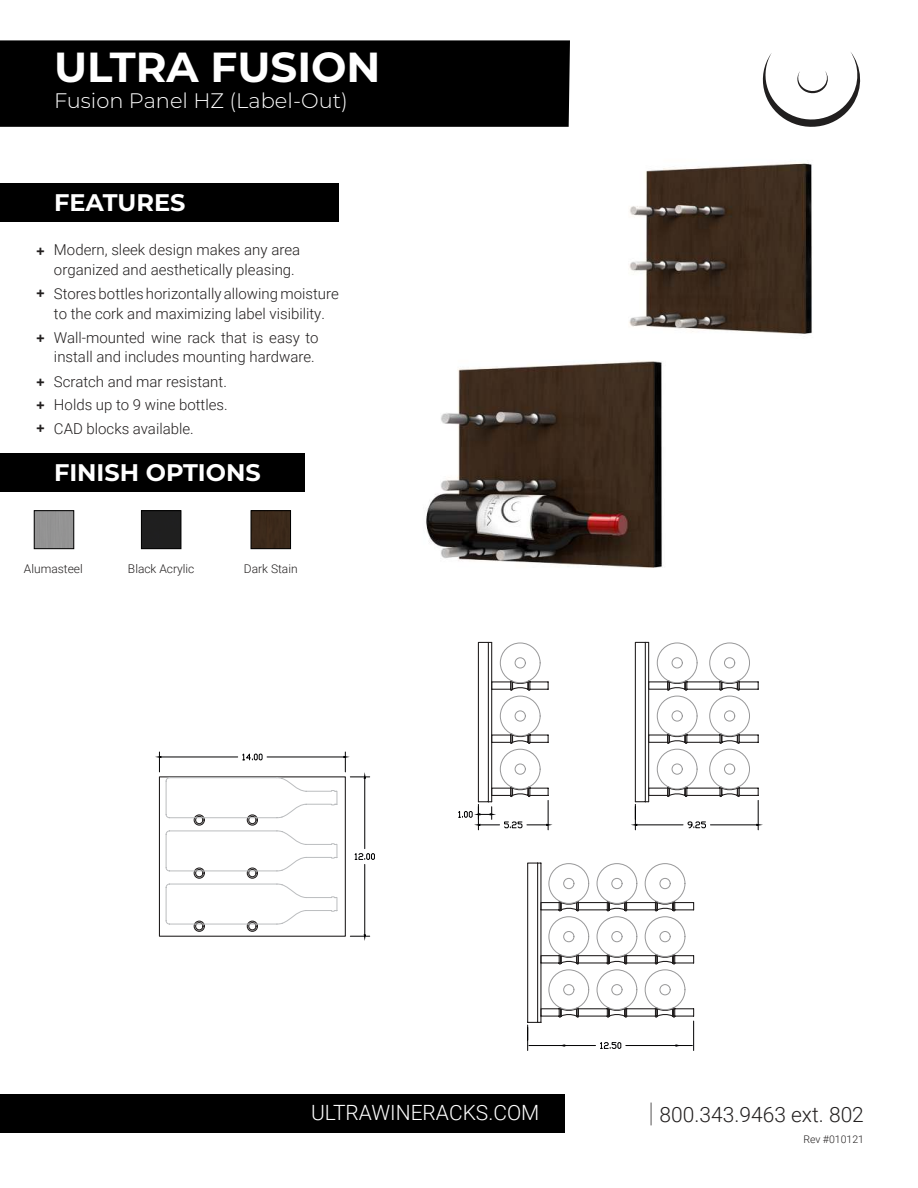
<style>
.page{position:relative;width:918px;height:1188px;background:#fff}
.page>*{position:absolute;margin:0;border:0;box-sizing:border-box;transform-origin:0 0}
.t1{font:700 42px "Montserrat";color:#fff}
.t2{font:700 24px "Montserrat";color:#fff}
.t3{font:300 21px "Montserrat";color:#fff}
.t4{font:300 21px "Roboto";color:#221f1f}
.t5{font:300 21px "Roboto";color:#fff}
.t6{font:900 16.5px/23.1px "Brandon Grotesque";color:#221f1f;text-align:justify}
.t7{font:300 15px/19.5px "Roboto";color:#221f1f}
.t8{font:300 12px "Roboto";color:#221f1f}
.t9{font:300 10.5px "Roboto";color:#221f1f}
.s1{font-weight:100;font-size:27px}
</style>
<div class="page">
<div style="left:0;top:183px;width:339px;height:38px;background:#000"></div>
<div style="left:0;top:453px;width:304px;height:39px;background:#000"></div>
<div style="left:0;top:40px;width:570px;height:87px;background:#000"></div>
<div style="left:0;top:1094px;width:565px;height:38px;background:#000"></div>
<div style="left:34px;top:510px;width:40px;height:39px;border:1px solid #000"></div>
<svg style="left:762px;top:52px;width:99px;height:75px"></svg>
<img style="left:143px;top:512px;width:36px;height:35px">
<div style="left:141px;top:510px;width:40px;height:39px;border:1px solid #000"></div>
<img style="left:253px;top:512px;width:36px;height:35px">
<div style="left:251px;top:510px;width:40px;height:39px;border:1px solid #000"></div>
<img style="left:426px;top:360px;width:236px;height:208px">
<img style="left:629px;top:160px;width:183px;height:174px">
<svg style="left:159px;top:752px;width:216px;height:185px"></svg>
<svg style="left:458px;top:641px;width:91px;height:189px"></svg>
<svg style="left:634px;top:641px;width:125px;height:189px"></svg>
<svg style="left:527px;top:862px;width:168px;height:189px"></svg>
<h1 class="t1" style="left:54px;top:43px;width:328px">ULTRA FUSION</h1>
<h3 class="t3" style="left:54px;top:93px;width:295px">Fusion Panel HZ (Label-Out)</h3>
<h2 class="t2" style="left:54px;top:189px;width:133px">FEATURES</h2>
<p class="t6" style="left:36px;top:240px;width:10px">+</p>
<p class="t6" style="left:36px;top:282px;width:10px">+</p>
<p class="t6" style="left:36px;top:327px;width:10px">+</p>
<p class="t6" style="left:36px;top:371px;width:10px">+ + +</p>
<p class="t7" style="left:54px;top:242px;width:248px">Modern, sleek design makes any area organized and aesthetically pleasing.</p>
<p class="t7" style="left:54px;top:285px;width:286px">Stores bottles horizontally allowing moisture to the cork and maximizing label visibility.</p>
<p class="t7" style="left:54px;top:329px;width:266px">Wall-mounted wine rack that is easy to install and includes mounting hardware.</p>
<p class="t7" style="left:54px;top:394px;width:175px;line-height:23.5px">Holds up to 9 wine bottles.<br>CAD blocks available.</p>
<p class="t7" style="left:54px;top:373px;width:174px">Scratch and mar resistant.</p>
<h2 class="t2" style="left:54px;top:459px;width:208px">FINISH OPTIONS</h2>
<p class="t8" style="left:24px;top:564px;width:60px">Alumasteel</p>
<p class="t8" style="left:128px;top:564px;width:68px">Black Acrylic</p>
<p class="t8" style="left:244px;top:564px;width:55px">Dark Stain</p>
<h3 class="t5" style="left:311px;top:1100px;width:230px">ULTRAWINERACKS.COM</h3>
<h3 class="t4" style="left:648px;top:1103px;width:217px"><span class="s1">|</span> 800.343.9463 ext. 802</h3>
<p class="t9" style="left:803px;top:1133px;width:62px">Rev #010121</p>
</div>
